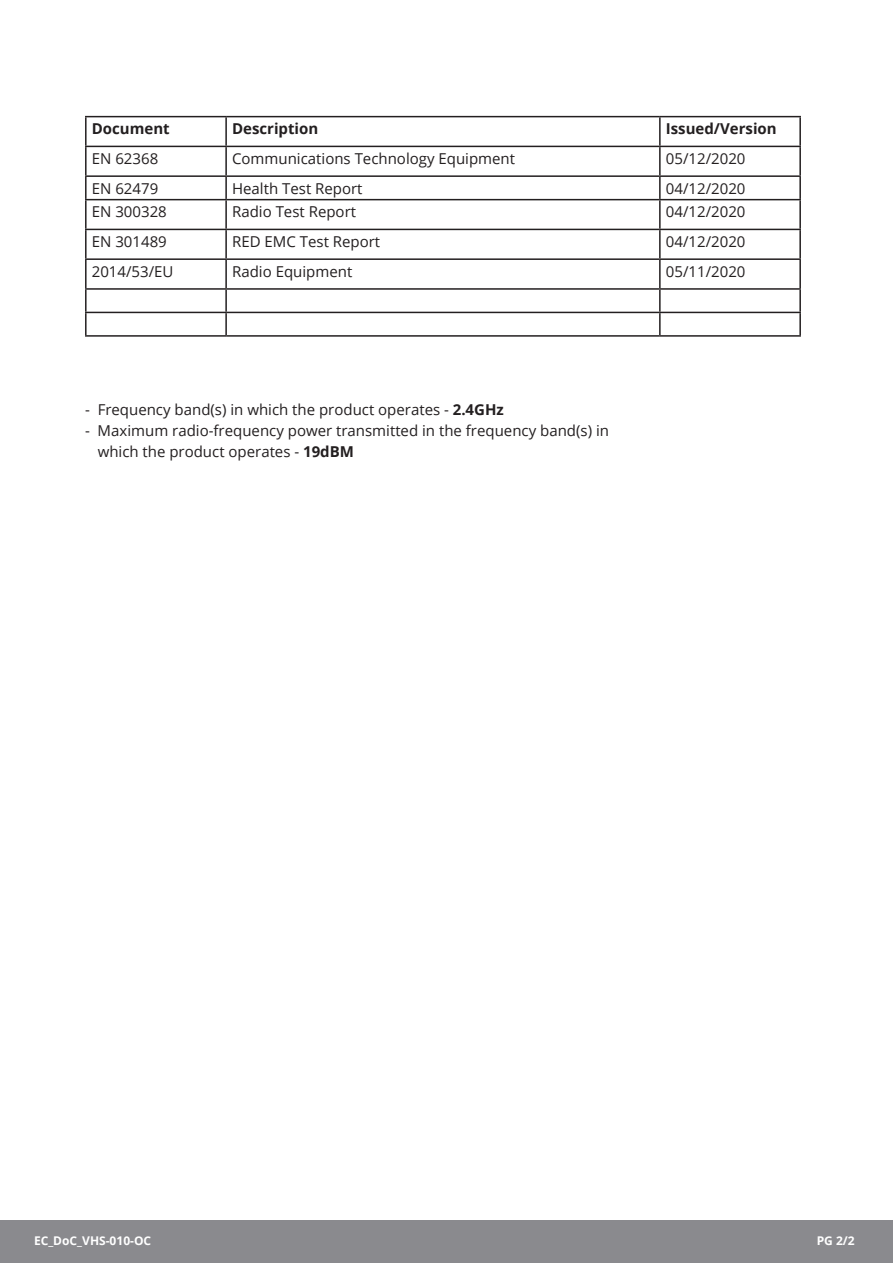
<style>
.page{position:relative;width:893px;height:1263px;background:#fff}
.page>*{position:absolute;margin:0;border:0;box-sizing:border-box;transform-origin:0 0}
.t1{font:15px/21px "Open Sans";color:#231f20}
.t2{font:700 15px "Open Sans";color:#231f20}
.t3{font:700 12px "Open Sans";color:#fff}
.s1{font-weight:700}
</style>
<div class="page">
<div style="left:0;top:1220px;width:893px;height:43px;background:#8a8a8e"></div>
<hr style="left:85px;top:116px;width:141px;height:1px;background:#231f20">
<hr style="left:85px;top:117px;width:2px;height:29px;background:#231f20">
<hr style="left:226px;top:116px;width:434px;height:1px;background:#231f20">
<hr style="left:225px;top:117px;width:2px;height:29px;background:#231f20">
<hr style="left:660px;top:116px;width:141px;height:1px;background:#231f20">
<hr style="left:659px;top:117px;width:2px;height:29px;background:#231f20">
<hr style="left:799px;top:117px;width:2px;height:29px;background:#231f20">
<hr style="left:85px;top:146px;width:141px;height:1px;background:#231f20">
<hr style="left:85px;top:147px;width:2px;height:28px;background:#231f20">
<hr style="left:226px;top:146px;width:434px;height:1px;background:#231f20">
<hr style="left:225px;top:147px;width:2px;height:28px;background:#231f20">
<hr style="left:660px;top:146px;width:141px;height:1px;background:#231f20">
<hr style="left:659px;top:147px;width:2px;height:28px;background:#231f20">
<hr style="left:799px;top:147px;width:2px;height:28px;background:#231f20">
<hr style="left:85px;top:175px;width:141px;height:2px;background:#231f20">
<hr style="left:85px;top:177px;width:2px;height:22px;background:#231f20">
<hr style="left:226px;top:175px;width:434px;height:2px;background:#231f20">
<hr style="left:225px;top:177px;width:2px;height:22px;background:#231f20">
<hr style="left:660px;top:175px;width:141px;height:2px;background:#231f20">
<hr style="left:659px;top:177px;width:2px;height:22px;background:#231f20">
<hr style="left:799px;top:177px;width:2px;height:22px;background:#231f20">
<hr style="left:85px;top:199px;width:141px;height:1px;background:#231f20">
<hr style="left:85px;top:200px;width:2px;height:29px;background:#231f20">
<hr style="left:226px;top:199px;width:434px;height:1px;background:#231f20">
<hr style="left:225px;top:200px;width:2px;height:29px;background:#231f20">
<hr style="left:660px;top:199px;width:141px;height:1px;background:#231f20">
<hr style="left:659px;top:200px;width:2px;height:29px;background:#231f20">
<hr style="left:799px;top:200px;width:2px;height:29px;background:#231f20">
<hr style="left:85px;top:229px;width:141px;height:1px;background:#231f20">
<hr style="left:85px;top:230px;width:2px;height:28px;background:#231f20">
<hr style="left:226px;top:229px;width:434px;height:1px;background:#231f20">
<hr style="left:225px;top:230px;width:2px;height:28px;background:#231f20">
<hr style="left:660px;top:229px;width:141px;height:1px;background:#231f20">
<hr style="left:659px;top:230px;width:2px;height:28px;background:#231f20">
<hr style="left:799px;top:230px;width:2px;height:28px;background:#231f20">
<hr style="left:85px;top:258px;width:141px;height:2px;background:#231f20">
<hr style="left:85px;top:260px;width:2px;height:28px;background:#231f20">
<hr style="left:226px;top:258px;width:434px;height:2px;background:#231f20">
<hr style="left:225px;top:260px;width:2px;height:28px;background:#231f20">
<hr style="left:660px;top:258px;width:141px;height:2px;background:#231f20">
<hr style="left:659px;top:260px;width:2px;height:28px;background:#231f20">
<hr style="left:799px;top:260px;width:2px;height:28px;background:#231f20">
<hr style="left:85px;top:288px;width:141px;height:2px;background:#231f20">
<hr style="left:85px;top:290px;width:2px;height:22px;background:#231f20">
<hr style="left:226px;top:288px;width:434px;height:2px;background:#231f20">
<hr style="left:225px;top:290px;width:2px;height:22px;background:#231f20">
<hr style="left:660px;top:288px;width:141px;height:2px;background:#231f20">
<hr style="left:659px;top:290px;width:2px;height:22px;background:#231f20">
<hr style="left:799px;top:290px;width:2px;height:22px;background:#231f20">
<hr style="left:85px;top:312px;width:141px;height:1px;background:#231f20">
<hr style="left:85px;top:313px;width:2px;height:22px;background:#231f20">
<hr style="left:226px;top:312px;width:434px;height:1px;background:#231f20">
<hr style="left:225px;top:313px;width:2px;height:22px;background:#231f20">
<hr style="left:660px;top:312px;width:141px;height:1px;background:#231f20">
<hr style="left:659px;top:313px;width:2px;height:22px;background:#231f20">
<hr style="left:799px;top:313px;width:2px;height:22px;background:#231f20">
<hr style="left:85px;top:335px;width:141px;height:2px;background:#231f20">
<hr style="left:226px;top:335px;width:434px;height:2px;background:#231f20">
<hr style="left:660px;top:335px;width:141px;height:2px;background:#231f20">
<p class="t2" style="left:92px;top:118px;width:79px">Document</p>
<p class="t2" style="left:232px;top:118px;width:88px">Description</p>
<p class="t2" style="left:666px;top:118px;width:112px">Issued/Version</p>
<p class="t1" style="left:92px;top:148px;width:68px">EN 62368</p>
<p class="t1" style="left:232px;top:148px;width:285px">Communications Technology Equipment</p>
<p class="t1" style="left:666px;top:148px;width:81px">05/12/2020</p>
<p class="t1" style="left:92px;top:177px;width:68px">EN 62479</p>
<p class="t1" style="left:232px;top:177px;width:132px">Health Test Report</p>
<p class="t1" style="left:666px;top:177px;width:81px">04/12/2020</p>
<p class="t1" style="left:92px;top:201px;width:77px">EN 300328</p>
<p class="t1" style="left:232px;top:201px;width:125px">Radio Test Report</p>
<p class="t1" style="left:666px;top:201px;width:81px">04/12/2020</p>
<p class="t1" style="left:92px;top:231px;width:77px">EN 301489</p>
<p class="t1" style="left:232px;top:231px;width:150px">RED EMC Test Report</p>
<p class="t1" style="left:666px;top:231px;width:81px">04/12/2020</p>
<p class="t1" style="left:92px;top:260px;width:83px">2014/53/EU</p>
<p class="t1" style="left:232px;top:260px;width:122px">Radio Equipment</p>
<p class="t1" style="left:666px;top:260px;width:81px">05/11/2020</p>
<p class="t1" style="left:85px;top:398px;width:420px">- Frequency band(s) in which the product operates - <span class="s1">2.4GHz</span></p>
<p class="t1" style="left:98px;top:419px;width:513px;text-indent:-13px">- Maximum radio-frequency power transmitted in the frequency band(s) in which the product operates - <span class="s1">19dBM</span></p>
<p class="t3" style="left:34px;top:1232px;width:119px">EC_DoC_VHS-010-OC</p>
<p class="t3" style="left:817px;top:1232px;width:40px">PG 2/2</p>
</div>
